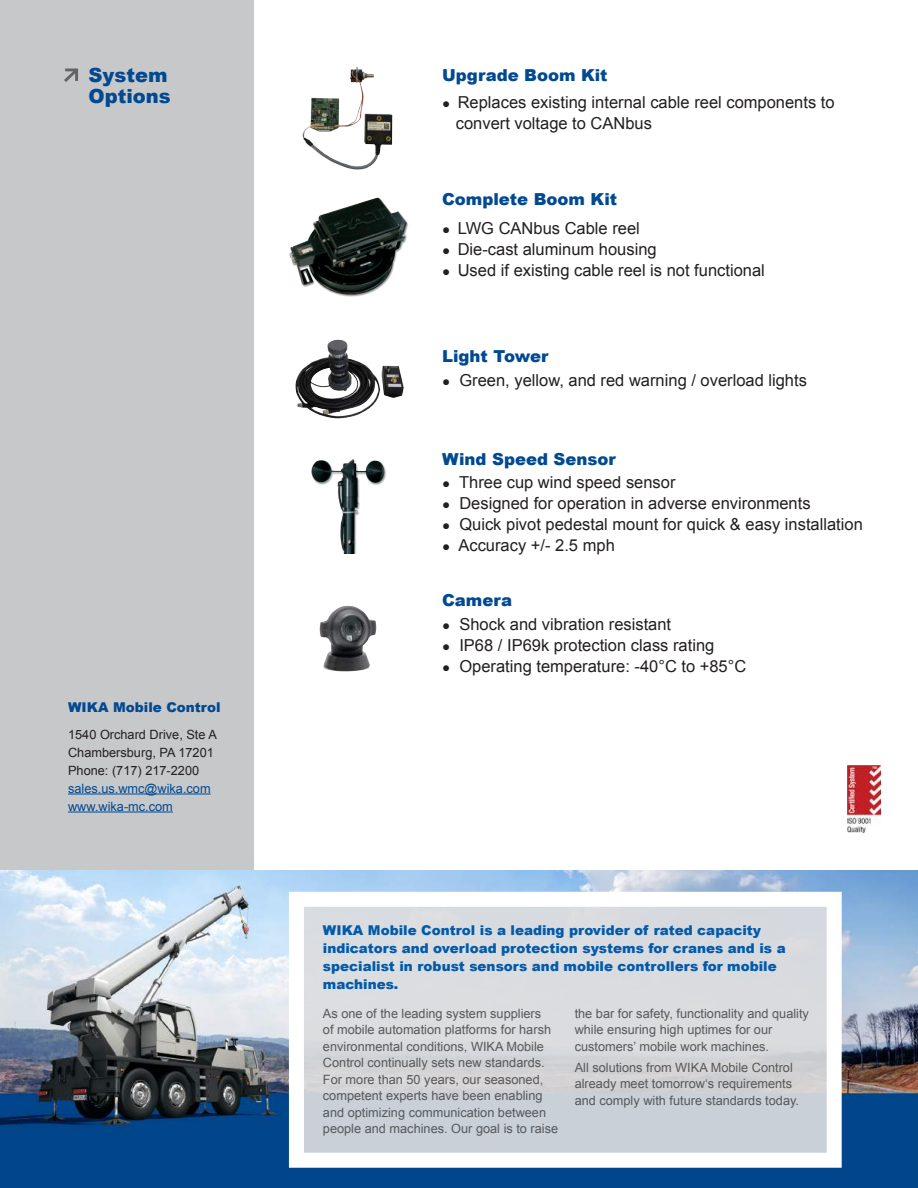
<style>
.page{position:relative;width:918px;height:1188px;background:#fff}
.page>*{position:absolute;margin:0;border:0;box-sizing:border-box;transform-origin:0 0}
.t1{font:900 19.5px/21px "Arial";color:#014990}
.t2{font:16.5px/21px "Arial";color:#231f20}
.t3{font:900 16.5px "Arial";color:#014990}
.t4{font:900 13.5px/18px "Arial";color:#015aaa}
.t5{font:900 13.5px "Arial";color:#014990}
.t6{font:12.75px/16.5px "Arial";color:#57585a}
.t7{font:12.75px/18px "Arial";color:#231f20}
.t8{font:12.75px/18px "Arial";color:#014990}
.s1{font-size:13.5px}
</style>
<div class="page">
<img style="left:295px;top:339px;width:109px;height:80px">
<div style="left:0;top:0;width:254px;height:1188px;background:#c7c8ca"></div>
<img style="left:289px;top:197px;width:119px;height:100px">
<img style="left:319px;top:605px;width:58px;height:67px">
<img style="left:302px;top:66px;width:91px;height:104px">
<img style="left:0;top:870px;width:918px;height:318px">
<svg style="left:64px;top:68px;width:14px;height:14px"></svg>
<svg style="left:299px;top:899px;width:535px;height:262px;background:#d7dade"></svg>
<img style="left:848px;top:765px;width:33px;height:67px">
<hr style="left:68px;top:794px;width:143px;height:1px;background:#014990">
<hr style="left:68px;top:812px;width:105px;height:1px;background:#014990">
<img style="left:311px;top:459px;width:75px;height:95px">
<h1 class="t1" style="left:89px;top:64px;width:84px">System<br>Options</h1>
<p class="t5" style="left:68px;top:697px;width:154px">WIKA Mobile Control</p>
<p class="t7" style="left:68px;top:725px;width:150px">1540 Orchard Drive, Ste A<br>Chambersburg, PA 17201<br>Phone: (717) 217-2200</p>
<p class="t8" style="left:68px;top:779px;width:144px">sales.us.wmc@wika.com www.wika-mc.com</p>
<p class="t3" style="left:442px;top:63px;width:167px">Upgrade Boom Kit</p>
<p class="t2" style="left:456px;top:92px;width:380px;text-indent:-14px"><span class="s1">●</span> Replaces existing internal cable reel components to convert voltage to CANbus</p>
<p class="t3" style="left:442px;top:188px;width:177px">Complete Boom Kit</p>
<p class="t2" style="left:442px;top:218px;width:199px"><span class="s1">●</span> LWG CANbus Cable reel</p>
<p class="t2" style="left:442px;top:239px;width:216px"><span class="s1">●</span> Die-cast aluminum housing</p>
<p class="t2" style="left:442px;top:260px;width:324px"><span class="s1">●</span> Used if existing cable reel is not functional</p>
<p class="t3" style="left:442px;top:344px;width:108px">Light Tower</p>
<p class="t2" style="left:442px;top:370px;width:366px"><span class="s1">●</span> Green, yellow, and red warning / overload lights</p>
<p class="t3" style="left:442px;top:447px;width:175px">Wind Speed Sensor</p>
<p class="t2" style="left:442px;top:472px;width:235px"><span class="s1">●</span> Three cup wind speed sensor</p>
<p class="t2" style="left:442px;top:493px;width:370px"><span class="s1">●</span> Designed for operation in adverse environments</p>
<p class="t2" style="left:442px;top:514px;width:422px"><span class="s1">●</span> Quick pivot pedestal mount for quick &amp; easy installation</p>
<p class="t2" style="left:442px;top:535px;width:174px"><span class="s1">●</span> Accuracy +/- 2.5 mph</p>
<p class="t3" style="left:442px;top:589px;width:71px">Camera</p>
<p class="t2" style="left:442px;top:614px;width:231px"><span class="s1">●</span> Shock and vibration resistant</p>
<p class="t2" style="left:442px;top:635px;width:274px"><span class="s1">●</span> IP68 / IP69k protection class rating</p>
<p class="t2" style="left:442px;top:656px;width:306px"><span class="s1">●</span> Operating temperature: -40°C to +85°C</p>
<p class="t4" style="left:323px;top:921px;width:464px">WIKA Mobile Control is a leading provider of rated capacity indicators and overload protection systems for cranes and is a specialist in robust sensors and mobile controllers for mobile machines.</p>
<p class="t6" style="left:323px;top:1005px;width:237px">As one of the leading system suppliers<br>of mobile automation platforms for harsh environmental conditions, WIKA Mobile Control continually sets new standards.<br>For more than 50 years, our seasoned, competent experts have been enabling and optimizing communication between people and machines. Our goal is to raise</p>
<p class="t6" style="left:575px;top:1005px;width:236px">the bar for safety, functionality and quality while ensuring high uptimes for our customers’ mobile work machines.</p>
<p class="t6" style="left:575px;top:1059px;width:226px">All solutions from WIKA Mobile Control already meet tomorrow‘s requirements and comply with future standards today.</p>
</div>
